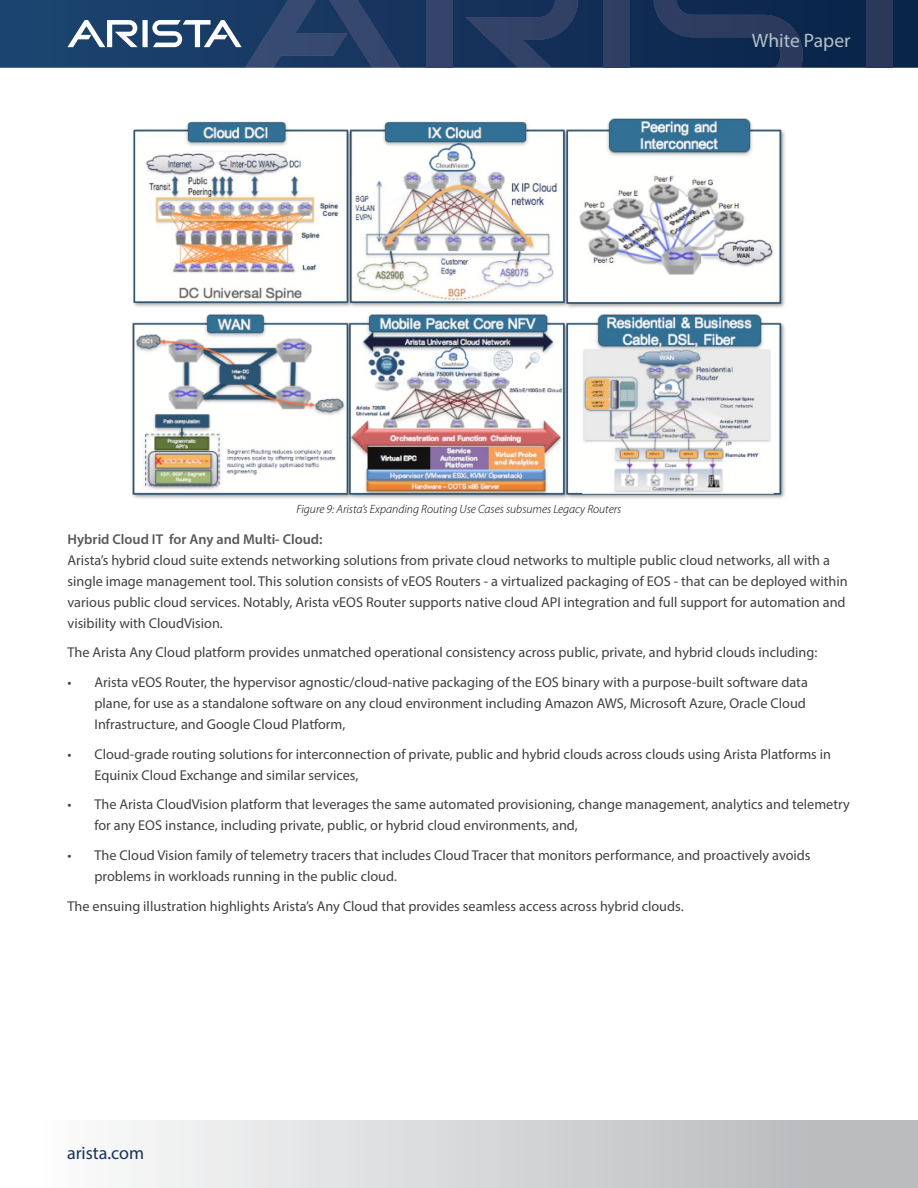
<style>
.page{position:relative;width:918px;height:1188px;background:#fff}
.page>*{position:absolute;margin:0;border:0;box-sizing:border-box;transform-origin:0 0}
.t1{font:19.5px "Myriad Pro";color:#b1c0c9}
.t2{font:18px "Myriad Pro";color:#16325c}
.t3{font:14.25px/21px "Myriad Pro";color:#414042}
.t4{font:600 14.25px "Myriad Pro";color:#58595b}
.t5{font:italic 300 12px "Myriad Pro";color:#000}
</style>
<div class="page">
<svg style="left:0;top:0;width:918px;height:68px;background:#13325a"></svg>
<div style="left:426px;top:0;width:26px;height:68px;background:#34446a"></div>
<svg style="left:465px;top:0;width:113px;height:68px;background:#22385f"></svg>
<svg style="left:67px;top:0;width:333px;height:68px;background:#334f75"></svg>
<div style="left:604px;top:0;width:26px;height:68px;background:#2f3f63"></div>
<svg style="left:654px;top:0;width:149px;height:68px;background:#1a3156"></svg>
<div style="left:867px;top:0;width:26px;height:68px;background:#2a385a"></div>
<div style="left:0;top:1120px;width:918px;height:68px;background:linear-gradient(to right,#fff,#b3b5b7)"></div>
<img style="left:132px;top:118px;width:653px;height:381px">
<h1 class="t1" style="left:752px;top:29px;width:100px">White Paper</h1>
<p class="t5" style="left:297px;top:503px;width:326px">Figure 9: Arista’s Expanding Routing Use Cases subsumes Legacy Routers</p>
<p class="t4" style="left:68px;top:530px;width:257px">Hybrid Cloud IT for Any and Multi- Cloud:</p>
<p class="t3" style="left:68px;top:549px;width:782px">Arista’s hybrid cloud suite extends networking solutions from private cloud networks to multiple public cloud networks, all with a single image management tool. This solution consists of vEOS Routers - a virtualized packaging of EOS - that can be deployed within various public cloud services. Notably, Arista vEOS Router supports native cloud API integration and full support for automation and visibility with CloudVision.</p>
<p class="t3" style="left:68px;top:642px;width:751px">The Arista Any Cloud platform provides unmatched operational consistency across public, private, and hybrid clouds including:</p>
<p class="t3" style="left:95px;top:671px;width:715px;text-indent:-27px">• Arista vEOS Router, the hypervisor agnostic/cloud-native packaging of the EOS binary with a purpose-built software data plane, for use as a standalone software on any cloud environment including Amazon AWS, Microsoft Azure, Oracle Cloud<br>Infrastructure, and Google Cloud Platform,</p>
<p class="t3" style="left:95px;top:743px;width:738px;text-indent:-27px">• Cloud-grade routing solutions for interconnection of private, public and hybrid clouds across clouds using Arista Platforms in<br>Equinix Cloud Exchange and similar services,</p>
<p class="t3" style="left:95px;top:794px;width:757px;text-indent:-27px">• The Arista CloudVision platform that leverages the same automated provisioning, change management, analytics and telemetry for any EOS instance, including private, public, or hybrid cloud environments, and,</p>
<p class="t3" style="left:95px;top:844px;width:718px;text-indent:-27px">• The Cloud Vision family of telemetry tracers that includes Cloud Tracer that monitors performance, and proactively avoids problems in workloads running in the public cloud.</p>
<p class="t3" style="left:68px;top:895px;width:618px">The ensuing illustration highlights Arista’s Any Cloud that provides seamless access across hybrid clouds.</p>
<p class="t2" style="left:67px;top:1142px;width:79px">arista.com</p>
</div>
